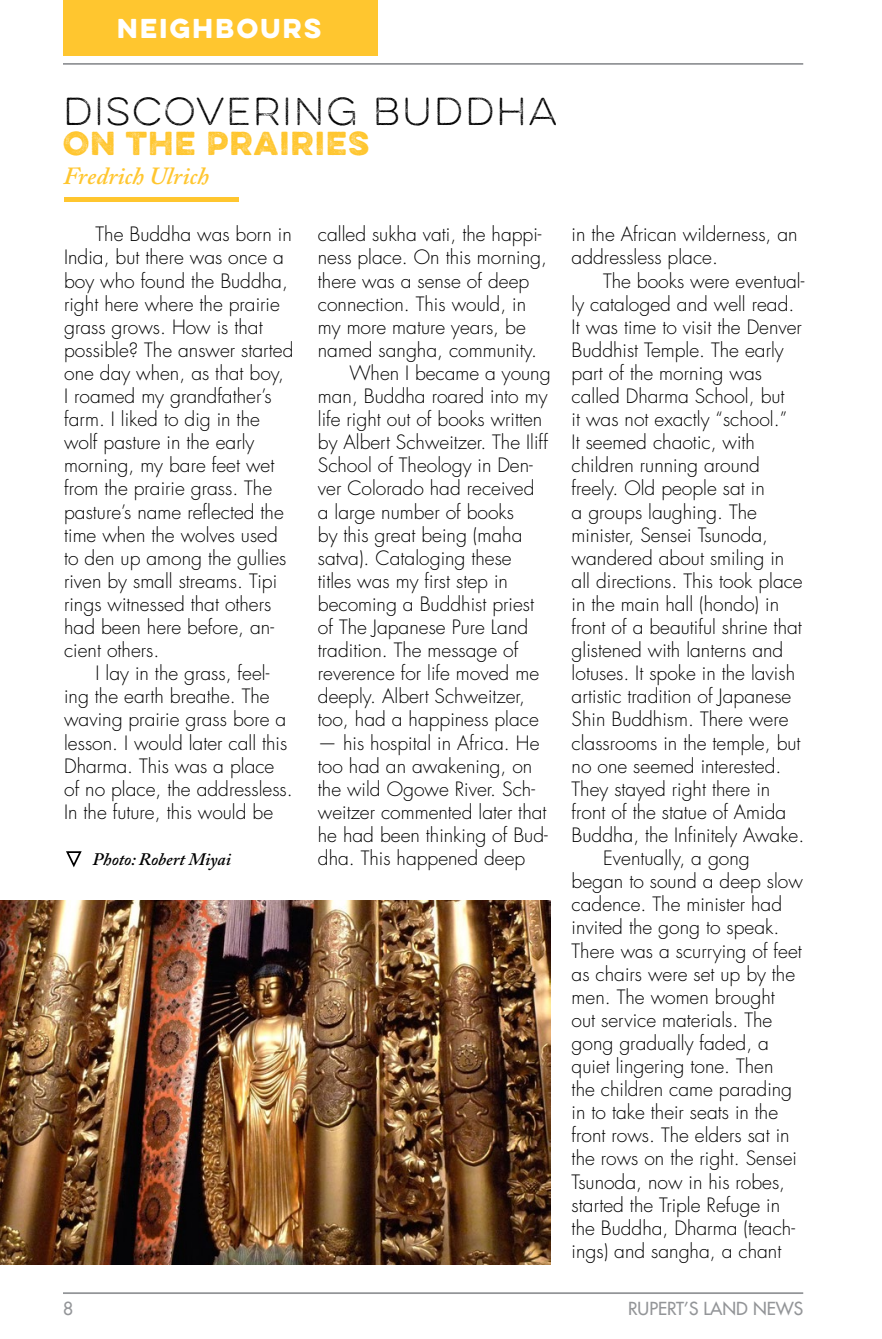
<style>
.page{position:relative;width:882px;height:1339px;background:#fff}
.page>*{position:absolute;margin:0;border:0;box-sizing:border-box;transform-origin:0 0}
.t1{font:100 35px "Eveleth";letter-spacing:.05em;color:#000}
.t2{font:29.75px "Eveleth";letter-spacing:.05em;color:#ffc62f}
.t3{font:italic 600 24.5px "Adobe Caslon Pro";color:#ffc62f}
.t4{font:24.5px "Eveleth Clean";letter-spacing:.1em;color:#fff}
.t5{font:300 19.25px/23.1px "Futura LT";color:#000}
.t6{font:17.5px "Futura LT";color:#939598}
.t7{font:italic 600 17.5px "Adobe Caslon Pro";color:#000}
</style>
<div class="page">
<hr style="left:63px;top:1292px;width:740px;height:2px;background:#939598">
<hr style="left:63px;top:63px;width:740px;height:2px;background:#939598">
<div style="left:63px;top:0;width:315px;height:55px;background:#ffc62f"></div>
<hr style="left:64px;top:198px;width:175px;height:4px;background:#ffc62f">
<img style="left:0;top:901px;width:551px;height:364px">
<svg style="left:66px;top:851px;width:16px;height:17px"></svg>
<p class="t4" style="left:117px;top:10px;width:206px">NEIGHBOURS</p>
<h1 class="t1" style="left:63px;top:87px;width:496px">DISCOVERING BUDDHA</h1>
<h2 class="t2" style="left:63px;top:120px;width:308px">ON THE PRAIRIES</h2>
<p class="t3" style="left:63px;top:162px;width:147px">Fredrich Ulrich</p>
<p class="t5" style="left:64px;top:223px;width:231px;text-indent:31px">The Buddha was born in<br>India, but there was once a boy who found the Buddha, right here where the prairie grass grows. How is that possible? The answer started one day when, as that boy,<br>I roamed my grandfather’s farm. I liked to dig in the wolf pasture in the early morning, my bare feet wet from the prairie grass. The pasture’s name reflected the time when the wolves used to den up among the gullies riven by small streams. Tipi rings witnessed that others had been here before, an&shy;cient others.</p>
<p class="t5" style="left:64px;top:662px;width:230px;text-indent:31px">I lay in the grass, feel&shy;ing the earth breathe. The waving prairie grass bore a lesson. I would later call this<br>Dharma. This was a place of no place, the addressless.<br>In the future, this would be</p>
<p class="t7" style="left:93px;top:849px;width:140px">Photo: Robert Miyai</p>
<p class="t5" style="left:318px;top:223px;width:225px">called sukha vati, the happi-</p>
<p class="t5" style="left:318px;top:246px;width:231px">ness place. On this morning,</p>
<p class="t5" style="left:318px;top:269px;width:213px">there was a sense of deep</p>
<p class="t5" style="left:318px;top:293px;width:210px">connection. This would, in</p>
<p class="t5" style="left:318px;top:316px;width:209px">my more mature years, be</p>
<p class="t5" style="left:318px;top:339px;width:221px">named sangha, community.</p>
<p class="t5" style="left:349px;top:362px;width:203px">When I became a young</p>
<p class="t5" style="left:318px;top:385px;width:231px">man, Buddha roared into my</p>
<p class="t5" style="left:318px;top:408px;width:226px">life right out of books written</p>
<p class="t5" style="left:318px;top:431px;width:232px">by Albert Schweitzer. The Iliff</p>
<p class="t5" style="left:318px;top:454px;width:216px">School of Theology in Den-</p>
<p class="t5" style="left:318px;top:477px;width:218px">ver Colorado had received</p>
<p class="t5" style="left:318px;top:500px;width:198px">a large number of books</p>
<p class="t5" style="left:318px;top:524px;width:206px">by this great being (maha</p>
<p class="t5" style="left:318px;top:547px;width:195px">satva). Cataloging these</p>
<p class="t5" style="left:318px;top:570px;width:192px">titles was my first step in</p>
<p class="t5" style="left:318px;top:593px;width:218px">becoming a Buddhist priest</p>
<p class="t5" style="left:318px;top:616px;width:212px">of The Japanese Pure Land</p>
<p class="t5" style="left:318px;top:639px;width:202px">tradition. The message of</p>
<p class="t5" style="left:318px;top:662px;width:223px">reverence for life moved me</p>
<p class="t5" style="left:318px;top:685px;width:209px">deeply. Albert Schweitzer,</p>
<p class="t5" style="left:318px;top:708px;width:223px">too, had a happiness place</p>
<p class="t5" style="left:318px;top:731px;width:231px">— his hospital in Africa. He too had an awakening, on the wild Ogowe River. Sch&shy;weitzer commented later that he had been thinking of Bud&shy;dha. This happened deep</p>
<p class="t5" style="left:572px;top:223px;width:228px">in the African wilderness, an addressless place.</p>
<p class="t5" style="left:603px;top:269px;width:203px">The books were eventual-</p>
<p class="t5" style="left:572px;top:293px;width:224px">ly cataloged and well read.</p>
<p class="t5" style="left:572px;top:316px;width:232px">It was time to visit the Denver</p>
<p class="t5" style="left:572px;top:339px;width:214px">Buddhist Temple. The early</p>
<p class="t5" style="left:572px;top:362px;width:192px">part of the morning was</p>
<p class="t5" style="left:572px;top:385px;width:214px">called Dharma School, but</p>
<p class="t5" style="left:572px;top:408px;width:217px">it was not exactly “school.”</p>
<p class="t5" style="left:572px;top:431px;width:185px">It seemed chaotic, with</p>
<p class="t5" style="left:572px;top:454px;width:190px">children running around</p>
<p class="t5" style="left:572px;top:477px;width:195px">freely. Old people sat in</p>
<p class="t5" style="left:572px;top:500px;width:187px">a groups laughing. The</p>
<p class="t5" style="left:572px;top:524px;width:198px">minister, Sensei Tsunoda,</p>
<p class="t5" style="left:572px;top:547px;width:214px">wandered about smiling in</p>
<p class="t5" style="left:572px;top:570px;width:233px">all directions. This took place</p>
<p class="t5" style="left:572px;top:593px;width:209px">in the main hall (hondo) in</p>
<p class="t5" style="left:572px;top:616px;width:232px">front of a beautiful shrine that</p>
<p class="t5" style="left:572px;top:639px;width:213px">glistened with lanterns and</p>
<p class="t5" style="left:572px;top:662px;width:225px">lotuses. It spoke in the lavish</p>
<p class="t5" style="left:572px;top:685px;width:221px">artistic tradition of Japanese</p>
<p class="t5" style="left:572px;top:708px;width:218px">Shin Buddhism. There were</p>
<p class="t5" style="left:572px;top:731px;width:230px">classrooms in the temple, but</p>
<p class="t5" style="left:572px;top:755px;width:211px">no one seemed interested.</p>
<p class="t5" style="left:572px;top:778px;width:200px">They stayed right there in</p>
<p class="t5" style="left:572px;top:801px;width:216px">front of the statue of Amida</p>
<p class="t5" style="left:572px;top:824px;width:234px">Buddha, the Infinitely Awake.</p>
<p class="t5" style="left:603px;top:847px;width:148px">Eventually, a gong</p>
<p class="t5" style="left:572px;top:870px;width:233px">began to sound a deep slow</p>
<p class="t5" style="left:572px;top:893px;width:212px">cadence. The minister had</p>
<p class="t5" style="left:572px;top:916px;width:209px">invited the gong to speak.</p>
<p class="t5" style="left:572px;top:939px;width:232px">There was a scurrying of feet</p>
<p class="t5" style="left:572px;top:962px;width:225px">as chairs were set up by the</p>
<p class="t5" style="left:572px;top:986px;width:205px">men. The women brought</p>
<p class="t5" style="left:572px;top:1009px;width:202px">out service materials. The</p>
<p class="t5" style="left:572px;top:1032px;width:199px">gong gradually faded, a</p>
<p class="t5" style="left:572px;top:1055px;width:203px">quiet lingering tone. Then</p>
<p class="t5" style="left:572px;top:1078px;width:222px">the children came parading</p>
<p class="t5" style="left:572px;top:1101px;width:208px">in to take their seats in the</p>
<p class="t5" style="left:572px;top:1124px;width:220px">front rows. The elders sat in</p>
<p class="t5" style="left:572px;top:1147px;width:227px">the rows on the right. Sensei</p>
<p class="t5" style="left:572px;top:1170px;width:215px">Tsunoda, now in his robes,</p>
<p class="t5" style="left:572px;top:1193px;width:210px">started the Triple Refuge in</p>
<p class="t5" style="left:572px;top:1217px;width:225px">the Buddha, Dharma (teach-</p>
<p class="t5" style="left:572px;top:1240px;width:211px">ings) and sangha, a chant</p>
<p class="t6" style="left:63px;top:1297px;width:12px">8</p>
<p class="t6" style="left:628px;top:1297px;width:177px">RUPERT’S LAND NEWS</p>
</div>
